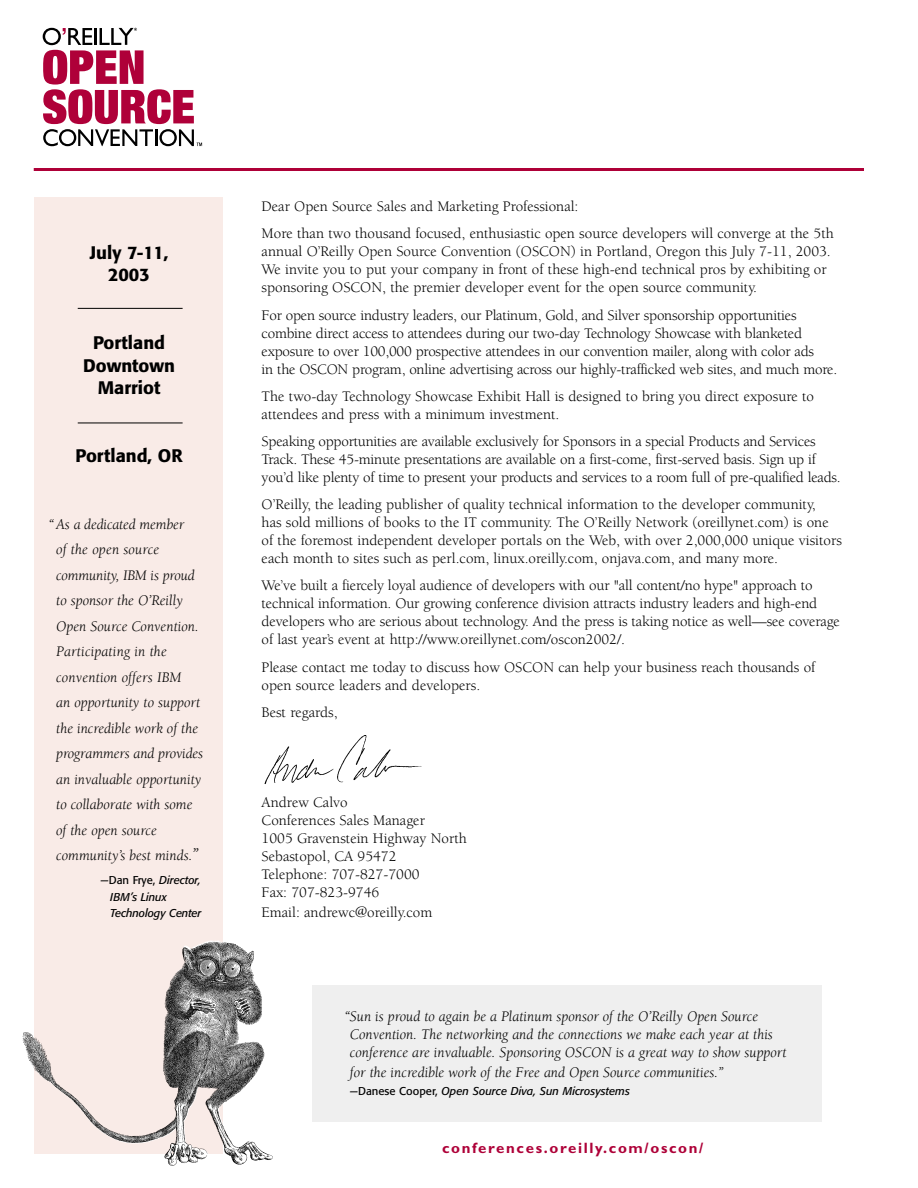
<style>
.page{position:relative;width:918px;height:1188px;background:#fff}
.page>*{position:absolute;margin:0;border:0;box-sizing:border-box;transform-origin:0 0}
.t1{font:500 18px/22.6px "Formata";color:#000;text-align:center}
.t2{font:15px/18px "Berkeley";color:#000}
.t3{font:italic 15px/25.5px "Berkeley";color:#000}
.t4{font:700 15px "Gill Sans";letter-spacing:.11em;color:#ae0038}
.t5{font:italic 11.25px/16.5px "Formata";color:#000}
.s1{font-size:18px}
.s2{font-style:normal}
</style>
<div class="page">
<div style="left:312px;top:986px;width:510px;height:136px;background:#efefef"></div>
<div style="left:34px;top:197px;width:189px;height:957px;background:#f9ebe7"></div>
<hr style="left:34px;top:168px;width:830px;height:3px;background:#ae0038">
<svg style="left:43px;top:28px;width:159px;height:118px"></svg>
<img style="left:264px;top:735px;width:158px;height:49px">
<hr style="left:78px;top:308px;width:105px;height:1px;background:#000">
<hr style="left:78px;top:423px;width:105px;height:1px;background:#000">
<img style="left:22px;top:940px;width:251px;height:225px">
<p class="t1" style="left:90px;top:242px;width:80px">July 7-11,<br>2003</p>
<p class="t1" style="left:83px;top:333px;width:93px">Portland<br>Downtown<br>Marriot</p>
<p class="t1" style="left:76px;top:446px;width:109px">Portland, OR</p>
<p class="t3" style="left:56px;top:513px;width:149px;text-indent:-7px">“ As a dedicated member<br>of the open source community, IBM is proud to sponsor the O’Reilly<br>Open Source Convention.<br>Participating in the convention offers IBM<br>an opportunity to support the incredible work of the programmers and provides an invaluable opportunity to collaborate with some of the open source community’s best minds.<span class="s1">”</span></p>
<p class="t5" style="left:110px;top:873px;width:93px;text-indent:-10px"><span class="s2">—Dan Frye,</span> Director,<br>IBM’s Linux<br>Technology Center</p>
<p class="t2" style="left:262px;top:194px;width:574px;line-height:27.2px">Dear Open Source Sales and Marketing Professional:<br>More than two thousand focused, enthusiastic open source developers will converge at the 5th</p>
<p class="t2" style="left:262px;top:244px;width:571px">annual O’Reilly Open Source Convention (OSCON) in Portland, Oregon this July 7-11, 2003.<br>We invite you to put your company in front of these high-end technical pros by exhibiting or sponsoring OSCON, the premier developer event for the open source community.</p>
<p class="t2" style="left:262px;top:307px;width:577px">For open source industry leaders, our Platinum, Gold, and Silver sponsorship opportunities combine direct access to attendees during our two-day Technology Showcase with blanketed exposure to over 100,000 prospective attendees in our convention mailer, along with color ads<br>in the OSCON program, online advertising across our highly-trafficked web sites, and much more.</p>
<p class="t2" style="left:262px;top:388px;width:554px">The two-day Technology Showcase Exhibit Hall is designed to bring you direct exposure to attendees and press with a minimum investment.</p>
<p class="t2" style="left:262px;top:434px;width:581px">Speaking opportunities are available exclusively for Sponsors in a special Products and Services<br>Track. These 45-minute presentations are available on a first-come, first-served basis. Sign up if you’d like plenty of time to present your products and services to a room full of pre-qualified leads.</p>
<p class="t2" style="left:262px;top:497px;width:582px">O’Reilly, the leading publisher of quality technical information to the developer community,<br>has sold millions of books to the IT community. The O’Reilly Network (oreillynet.com) is one of the foremost independent developer portals on the Web, with over 2,000,000 unique visitors each month to sites such as perl.com, linux.oreilly.com, onjava.com, and many more.</p>
<p class="t2" style="left:262px;top:578px;width:580px">We’ve built a fiercely loyal audience of developers with our "all content/no hype" approach to technical information. Our growing conference division attracts industry leaders and high-end developers who are serious about technology. And the press is taking notice as well—see coverage of last year’s event at http://www.oreillynet.com/oscon2002/.</p>
<p class="t2" style="left:262px;top:659px;width:555px">Please contact me today to discuss how OSCON can help your business reach thousands of open source leaders and developers.</p>
<p class="t2" style="left:262px;top:704px;width:78px">Best regards,</p>
<p class="t2" style="left:262px;top:795px;width:207px">Andrew Calvo<br>Conferences Sales Manager<br>1005 Gravenstein Highway North<br>Sebastopol, CA 95472<br>Telephone: 707-827-7000<br>Fax: 707-823-9746</p>
<p class="t2" style="left:262px;top:905px;width:172px">Email: andrewc@oreilly.com</p>
<p class="t3" style="left:350px;top:1009px;width:438px;line-height:18px;text-indent:-5px">“Sun is proud to again be a Platinum sponsor of the O’Reilly Open Source<br>Convention. The networking and the connections we make each year at this conference are invaluable. Sponsoring OSCON is a great way to show support</p>
<p class="t3" style="left:350px;top:1061px;width:375px">for the incredible work of the Free and Open Source communities.”</p>
<p class="t5" style="left:350px;top:1084px;width:282px"><span class="s2">—Danese Cooper,</span> Open Source Diva, Sun Microsystems</p>
<p class="t4" style="left:442px;top:1143px;width:263px">conferences.oreilly.com/oscon/</p>
</div>
